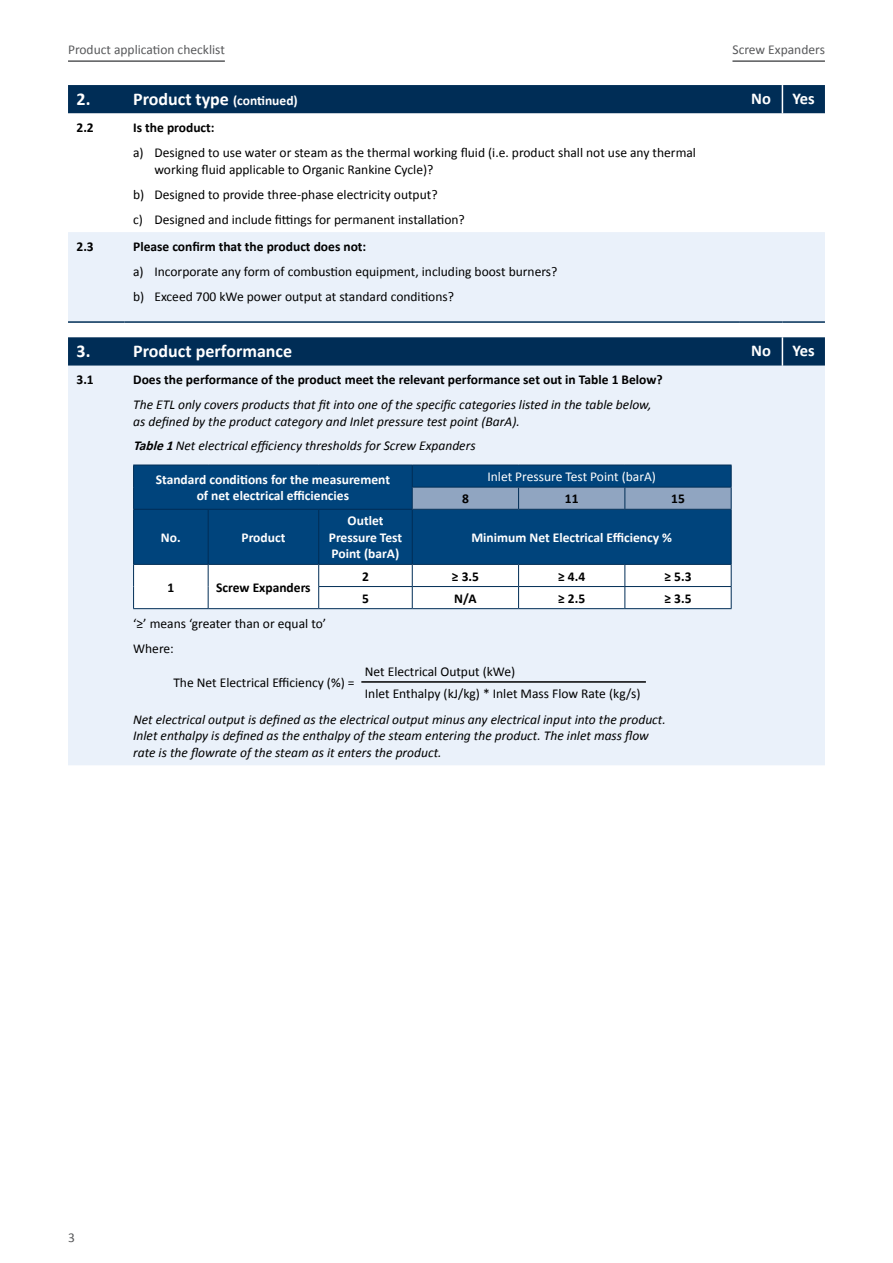
<style>
.page{position:relative;width:893px;height:1263px;background:#fff}
.page>*{position:absolute;margin:0;border:0;box-sizing:border-box;transform-origin:0 0}
.t1{font:700 18px "Calibri";color:#fff}
.t2{font:700 16.5px "Calibri";color:#fff}
.t3{font:13.5px/25px "Calibri";color:#000}
.t4{font:italic 13.5px/16.5px "Calibri";color:#000}
.t5{font:700 13.5px "Calibri";color:#000}
.t6{font:700 13.5px/16.5px "Calibri";color:#fff;text-align:center}
.t7{font:13.5px "Calibri";color:#58595b}
.t8{font:13.5px "Calibri";color:#fff}
.s1{font-size:13.5px}
.s2{font-weight:700}
</style>
<div class="page">
<hr style="left:732px;top:60px;width:93px;height:2px;background:#58595b">
<hr style="left:68px;top:60px;width:157px;height:2px;background:#58595b">
<svg style="left:68px;top:113px;width:757px;height:1px"></svg>
<div style="left:68px;top:232px;width:757px;height:89px;background:#eaf1fa"></div>
<div style="left:68px;top:85px;width:757px;height:28px;background:#002d56"></div>
<hr style="left:68px;top:321px;width:57px;height:2px;background:#002d56">
<hr style="left:125px;top:321px;width:615px;height:2px;background:#002d56">
<hr style="left:740px;top:321px;width:42px;height:2px;background:#002d56">
<hr style="left:782px;top:321px;width:43px;height:2px;background:#002d56">
<div style="left:68px;top:366px;width:757px;height:399px;background:#eaf1fa"></div>
<svg style="left:68px;top:337px;width:757px;height:29px;background:#06325a"></svg>
<div style="left:134px;top:466px;width:597px;height:98px;background:#00447c"></div>
<hr style="left:133px;top:465px;width:75px;height:1px;background:#002d56">
<hr style="left:208px;top:465px;width:111px;height:1px;background:#002d56">
<hr style="left:319px;top:465px;width:93px;height:1px;background:#002d56">
<svg style="left:133px;top:465px;width:1px;height:44px"></svg>
<svg style="left:412px;top:465px;width:320px;height:44px;background:#44719a"></svg>
<hr style="left:133px;top:509px;width:75px;height:1px;background:#002d56">
<hr style="left:133px;top:510px;width:1px;height:54px;background:#002d56">
<hr style="left:208px;top:509px;width:111px;height:1px;background:#002d56">
<hr style="left:208px;top:510px;width:1px;height:54px;background:#002d56">
<hr style="left:319px;top:509px;width:93px;height:1px;background:#002d56">
<hr style="left:318px;top:510px;width:1px;height:54px;background:#002d56">
<hr style="left:412px;top:509px;width:107px;height:1px;background:#002d56">
<hr style="left:412px;top:510px;width:1px;height:54px;background:#002d56">
<hr style="left:519px;top:509px;width:106px;height:1px;background:#002d56">
<hr style="left:625px;top:509px;width:107px;height:1px;background:#002d56">
<hr style="left:731px;top:510px;width:1px;height:54px;background:#002d56">
<svg style="left:133px;top:564px;width:599px;height:44px"></svg>
<hr style="left:133px;top:608px;width:75px;height:1px;background:#002d56">
<hr style="left:208px;top:608px;width:111px;height:1px;background:#002d56">
<hr style="left:319px;top:608px;width:93px;height:1px;background:#002d56">
<hr style="left:412px;top:608px;width:107px;height:1px;background:#002d56">
<hr style="left:519px;top:608px;width:106px;height:1px;background:#002d56">
<hr style="left:625px;top:608px;width:107px;height:1px;background:#002d56">
<hr style="left:133px;top:659px;width:228px;height:1px;background:#eaf1fa">
<hr style="left:133px;top:660px;width:2px;height:22px;background:#eaf1fa">
<hr style="left:361px;top:659px;width:286px;height:1px;background:#eaf1fa">
<hr style="left:133px;top:682px;width:2px;height:21px;background:#eaf1fa">
<svg style="left:360px;top:660px;width:1px;height:43px"></svg>
<svg style="left:646px;top:660px;width:1px;height:43px"></svg>
<hr style="left:133px;top:703px;width:228px;height:2px;background:#eaf1fa">
<hr style="left:361px;top:703px;width:286px;height:2px;background:#eaf1fa">
<hr style="left:361px;top:681px;width:285px;height:2px;background:#000">
<p class="t7" style="left:68px;top:40px;width:158px">Product application checklist</p>
<p class="t7" style="left:732px;top:40px;width:94px">Screw Expanders</p>
<h1 class="t1" style="left:77px;top:86px;width:223px">2. Product type <span class="s1">(continued)</span></h1>
<p class="t2" style="left:751px;top:87px;width:21px">No</p>
<p class="t2" style="left:793px;top:87px;width:24px">Yes</p>
<p class="t5" style="left:77px;top:118px;width:19px">2.2</p>
<p class="t5" style="left:133px;top:118px;width:83px">Is the product:</p>
<p class="t3" style="left:154px;top:144px;width:543px;line-height:16.5px;text-indent:-21px">a) Designed to use water or steam as the thermal working fluid (i.e. product shall not use any thermal working fluid applicable to Organic Rankine Cycle)?</p>
<p class="t3" style="left:133px;top:181px;width:333px">b) Designed to provide three-phase electricity output?<br>c) Designed and include fittings for permanent installation?</p>
<p class="t5" style="left:77px;top:237px;width:19px">2.3</p>
<p class="t5" style="left:133px;top:237px;width:235px">Please confirm that the product does not:</p>
<p class="t3" style="left:133px;top:258px;width:426px">a) Incorporate any form of combustion equipment, including boost burners? b) Exceed 700 kWe power output at standard conditions?</p>
<h1 class="t1" style="left:77px;top:338px;width:217px">3. Product performance</h1>
<p class="t2" style="left:751px;top:339px;width:21px">No</p>
<p class="t2" style="left:793px;top:339px;width:24px">Yes</p>
<p class="t5" style="left:77px;top:370px;width:19px">3.1</p>
<p class="t5" style="left:133px;top:370px;width:531px">Does the performance of the product meet the relevant performance set out in Table 1 Below?</p>
<p class="t4" style="left:133px;top:396px;width:520px">The ETL only covers products that fit into one of the specific categories listed in the table below, as defined by the product category and Inlet pressure test point (BarA).</p>
<p class="t4" style="left:133px;top:437px;width:344px"><span class="s2">Table1</span>Net electrical efficiency thresholds for Screw Expanders</p>
<p class="t6" style="left:156px;top:471px;width:236px">Standard conditions for the measurement of net electrical efficiencies</p>
<p class="t8" style="left:487px;top:467px;width:170px">Inlet Pressure Test Point (barA)</p>
<p class="t5" style="left:462px;top:489px;width:8px">8</p>
<p class="t5" style="left:565px;top:489px;width:15px">11</p>
<p class="t5" style="left:671px;top:489px;width:15px">15</p>
<p class="t6" style="left:161px;top:529px;width:21px">No.</p>
<p class="t6" style="left:241px;top:529px;width:45px">Product</p>
<p class="t5" style="left:167px;top:578px;width:8px">1</p>
<p class="t5" style="left:216px;top:578px;width:96px">Screw Expanders</p>
<p class="t6" style="left:329px;top:512px;width:75px">Outlet<br>Pressure Test<br>Point (barA)</p>
<p class="t6" style="left:471px;top:529px;width:202px">Minimum Net Electrical Efficiency %</p>
<p class="t5" style="left:362px;top:566px;width:8px">2</p>
<p class="t5" style="left:452px;top:566px;width:29px">≥ 3.5</p>
<p class="t5" style="left:558px;top:566px;width:29px">≥ 4.4</p>
<p class="t5" style="left:664px;top:566px;width:29px">≥ 5.3</p>
<p class="t5" style="left:362px;top:589px;width:8px">5</p>
<p class="t5" style="left:454px;top:589px;width:24px">N/A</p>
<p class="t5" style="left:558px;top:589px;width:29px">≥ 2.5</p>
<p class="t5" style="left:664px;top:589px;width:29px">≥ 3.5</p>
<p class="t3" style="left:133px;top:611px;width:195px">‘≥’ means ‘greater than or equal to’<br>Where:</p>
<p class="t3" style="left:173px;top:670px;width:183px">The Net Electrical Efficiency (%) =</p>
<p class="t3" style="left:365px;top:660px;width:277px;line-height:22.2px">Net Electrical Output (kWe)<br>Inlet Enthalpy (kJ/kg) * Inlet Mass Flow Rate (kg/s)</p>
<p class="t4" style="left:133px;top:710px;width:534px">Net electrical output is defined as the electrical output minus any electrical input into the product.<br>Inlet enthalpy is defined as the enthalpy of the steam entering the product. The inlet mass flow rate is the flowrate of the steam as it enters the product.</p>
<p class="t7" style="left:68px;top:1228px;width:8px">3</p>
</div>
